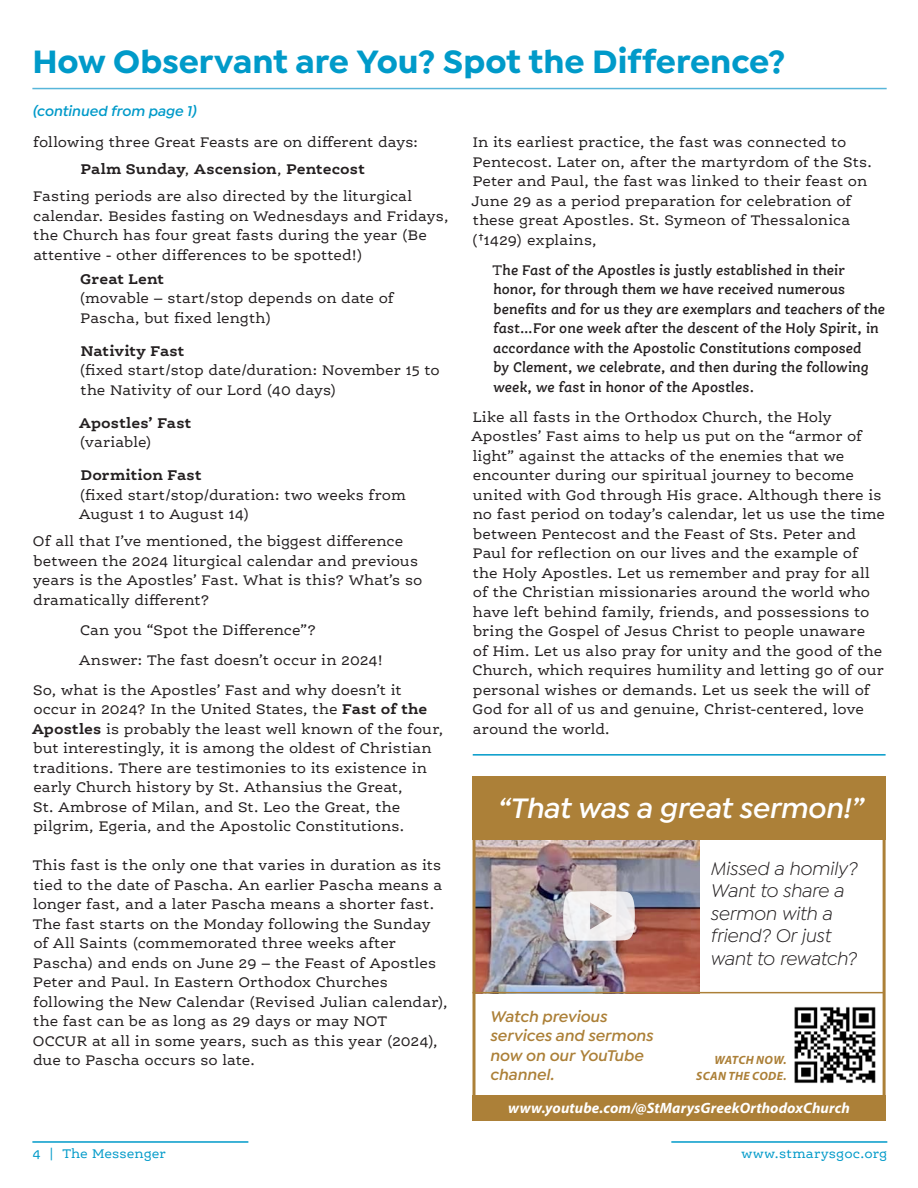
<style>
.page{position:relative;width:918px;height:1188px;background:#fff}
.page>*{position:absolute;margin:0;border:0;box-sizing:border-box;transform-origin:0 0}
.Headlines{font:700 34.5px "Isidora Sans";letter-spacing:-.005em;color:#009ac9}
.Headlines-2{font:italic 600 30px "Isidora Sans";letter-spacing:-.01em;color:#fff}
.Headlines-3{font:italic 19.5px/22.5px "Isidora Sans";letter-spacing:-.015em;color:#231f20}
.Headlines-4{font:italic 600 16.5px/19.5px "Isidora Sans";letter-spacing:-.005em;color:#ac8038}
.Headlines-5{font:15px/19.5px "Ernestine Pro";letter-spacing:.005em;color:#231f20}
.Headlines-6{font:italic 600 15px/19.5px "Ernestine Pro";color:#231f20}
.Headlines-7{font:700 15px/19.5px "Ernestine Pro";color:#231f20}
.Headlines-8{font:italic 700 15px "Myriad Pro";letter-spacing:.01em;color:#fff}
.Headlines-9{font:italic 600 15px "Isidora Sans";color:#009ac9}
.t1{font:13.5px "Ernestine Pro";letter-spacing:.005em;color:#009ac9}
.Headlines-10{font:italic 700 12px "Myriad Pro";letter-spacing:.03em;color:#ac8038}
.s1{font-weight:400}
.s2{font-weight:700}
.s3{font-weight:400;font-style:normal}
</style>
<div class="page">
<hr style="left:32px;top:1141px;width:216px;height:2px;background:#009ac9">
<hr style="left:671px;top:1141px;width:216px;height:2px;background:#009ac9">
<hr style="left:32px;top:88px;width:855px;height:1px;background:#58b6da">
<img style="left:476px;top:839px;width:223px;height:153px">
<div style="left:785px;top:992px;width:98px;height:99px;background:linear-gradient(to right,#fff,#fff)"></div>
<img style="left:785px;top:998px;width:97px;height:93px">
<div style="left:472px;top:776px;width:414px;height:63px;background:#ac8038"></div>
<svg style="left:563px;top:891px;width:72px;height:50px"></svg>
<div style="left:472px;top:776px;width:414px;height:345px;border:3px solid #ac8038"></div>
<hr style="left:472px;top:992px;width:412px;height:1px;background:#ac8038">
<div style="left:472px;top:1095px;width:414px;height:26px;background:#ac8038"></div>
<hr style="left:473px;top:754px;width:413px;height:2px;background:#009ac9">
<p class="Headlines" style="left:32px;top:41px;width:755px">How Observant are You? Spot the Difference?</p>
<p class="Headlines-9" style="left:32px;top:102px;width:165px">(continued from page 1)</p>
<p class="Headlines-5" style="left:33px;top:132px;width:387px">following three Great Feasts are on different days:</p>
<p class="Headlines-7" style="left:81px;top:159px;width:286px">Palm Sunday<span class="s1">,</span> Ascension<span class="s1">,</span> Pentecost</p>
<p class="Headlines-5" style="left:33px;top:186px;width:417px">Fasting periods are also directed by the liturgical calendar. Besides fasting on Wednesdays and Fridays, the Church has four great fasts during the year (Be attentive - other differences to be spotted!)</p>
<p class="Headlines-5" style="left:80px;top:269px;width:316px"><span class="s2">Great Lent<br></span>(movable – start/stop depends on date of<br>Pascha, but fixed length)</p>
<p class="Headlines-5" style="left:80px;top:341px;width:362px"><span class="s2">Nativity Fast<br></span>(fixed start/stop date/duration: November 15 to the Nativity of our Lord (40 days)</p>
<p class="Headlines-7" style="left:79px;top:413px;width:114px">Apostles’ Fast <span class="s1">(variable)</span></p>
<p class="Headlines-5" style="left:79px;top:465px;width:328px"><span class="s2">Dormition Fast<br></span>(fixed start/stop/duration: two weeks from<br>August 1 to August 14)</p>
<p class="Headlines-5" style="left:33px;top:531px;width:391px">Of all that I’ve mentioned, the biggest difference between the 2024 liturgical calendar and previous years is the Apostles’ Fast. What is this? What’s so dramatically different?</p>
<p class="Headlines-5" style="left:80px;top:620px;width:238px">Can you “Spot the Difference”?</p>
<p class="Headlines-5" style="left:79px;top:650px;width:306px">Answer: The fast doesn’t occur in 2024!</p>
<p class="Headlines-5" style="left:32px;top:680px;width:413px">So, what is the Apostles’ Fast and why doesn’t it occur in 2024? In the United States, the <span class="s2">Fast of the Apostles</span> is probably the least well known of the four, but interestingly, it is among the oldest of Christian traditions. There are testimonies to its existence in early Church history by St. Athansius the Great,<br>St. Ambrose of Milan, and St. Leo the Great, the pilgrim, Egeria, and the Apostolic Constitutions.</p>
<p class="Headlines-5" style="left:33px;top:855px;width:417px">This fast is the only one that varies in duration as its tied to the date of Pascha. An earlier Pascha means a longer fast, and a later Pascha means a shorter fast.<br>The fast starts on the Monday following the Sunday of All Saints (commemorated three weeks after Pascha) and ends on June 29 – the Feast of Apostles Peter and Paul. In Eastern Orthodox Churches following the New Calendar (Revised Julian calendar), the fast can be as long as 29 days or may NOT<br>OCCUR at all in some years, such as this year (2024), due to Pascha occurs so late.</p>
<p class="Headlines-5" style="left:471px;top:132px;width:402px">In its earliest practice, the fast was connected to Pentecost. Later on, after the martyrdom of the Sts.<br>Peter and Paul, the fast was linked to their feast on June 29 as a period preparation for celebration of these great Apostles. St. Symeon of Thessalonica (†1429) explains,</p>
<p class="Headlines-6" style="left:493px;top:260px;width:394px"><span class="s3">T</span>he Fast of the Apostles is justly established in their honor, for through them we have received numerous benefits and for us they are exemplars and teachers of the fast…For one week after the descent of the Holy Spirit, in accordance with the Apostolic Constitutions composed<br>by Clement, we celebrate, and then during the following week, we fast in honor of the Apostles.</p>
<p class="Headlines-5" style="left:472px;top:407px;width:415px">Like all fasts in the Orthodox Church, the Holy Apostles’ Fast aims to help us put on the “armor of light” against the attacks of the enemies that we encounter during our spiritual journey to become united with God through His grace. Although there is no fast period on today’s calendar, let us use the time between Pentecost and the Feast of Sts. Peter and Paul for reflection on our lives and the example of the Holy Apostles. Let us remember and pray for all of the Christian missionaries around the world who have left behind family, friends, and possessions to bring the Gospel of Jesus Christ to people unaware<br>of Him. Let us also pray for unity and the good of the Church, which requires humility and letting go of our personal wishes or demands. Let us seek the will of God for all of us and genuine, Christ-centered, love around the world.</p>
<p class="Headlines-2" style="left:497px;top:790px;width:367px">“That was a great sermon!”</p>
<p class="Headlines-3" style="left:710px;top:857px;width:148px">Missed a homily?<br>Want to share a sermon with a friend? Or just want to rewatch?</p>
<p class="Headlines-4" style="left:490px;top:1007px;width:165px">Watch previous services and sermons now on our YouTube channel.</p>
<p class="Headlines-10" style="left:714px;top:1052px;width:74px">WATCH NOW.</p>
<p class="Headlines-8" style="left:508px;top:1099px;width:343px">www.youtube.com/@StMarysGreekOrthodoxChurch</p>
<p class="Headlines-10" style="left:696px;top:1068px;width:92px">SCAN THE CODE.</p>
<p class="t1" style="left:32px;top:1145px;width:135px">4 | The Messenger</p>
<p class="t1" style="left:742px;top:1145px;width:147px">www.stmarysgoc.org</p>
</div>
